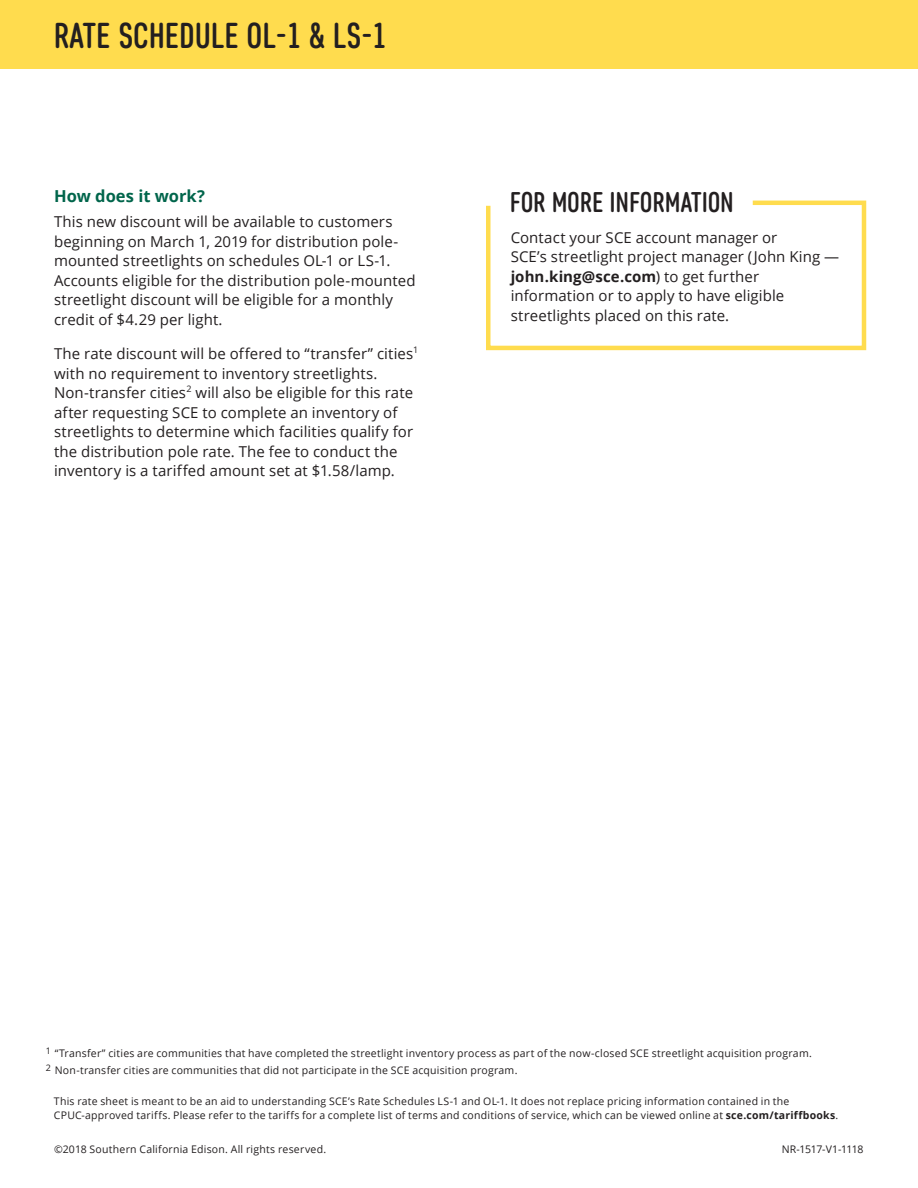
<style>
.page{position:relative;width:918px;height:1188px;background:#fff}
.page>*{position:absolute;margin:0;border:0;box-sizing:border-box;transform-origin:0 0}
.t1{font:500 36px "Core Sans DS47 Cn";letter-spacing:.015em;color:#231f20}
.t2{font:500 28.5px "Core Sans DS47 Cn";letter-spacing:.015em;color:#231f20}
.t3{font:700 16.5px "Open Sans";color:#00654b}
.t4{font:15px/19.5px "Open Sans";letter-spacing:.005em;color:#231f20}
.t5{font:10.5px/16.5px "Open Sans";letter-spacing:.02em;color:#231f20}
.t6{font:10.5px "Open Sans";letter-spacing:-.035em;color:#231f20}
.s1{font-weight:700}
</style>
<div class="page">
<div style="left:0;top:0;width:918px;height:69px;background:#ffdc4e"></div>
<svg style="left:486px;top:200px;width:381px;height:151px"></svg>
<h1 class="t1" style="left:54px;top:14px;width:334px">RATE SCHEDULE OL-1 &amp; LS-1</h1>
<p class="t3" style="left:54px;top:184px;width:153px">How does it work?</p>
<p class="t4" style="left:54px;top:212px;width:363px">This new discount will be available to customers beginning on March 1, 2019 for distribution pole&shy;mounted streetlights on schedules OL-1 or LS-1.<br>Accounts eligible for the distribution pole-mounted streetlight discount will be eligible for a monthly credit of $4.29 per light.</p>
<p class="t4" style="left:54px;top:344px;width:366px">The rate discount will be offered to “transfer” cities<sup>1 </sup>with no requirement to inventory streetlights.<br>Non-transfer cities<sup>2</sup> will also be eligible for this rate after requesting SCE to complete an inventory of streetlights to determine which facilities qualify for the distribution pole rate. The fee to conduct the inventory is a tariffed amount set at $1.58/lamp.</p>
<h2 class="t2" style="left:510px;top:186px;width:225px">FOR MORE INFORMATION</h2>
<p class="t4" style="left:511px;top:227px;width:330px">Contact your SCE account manager or<br>SCE’s streetlight project manager (John King — <span class="s1">john.king@sce.com</span>) to get further information or to apply to have eligible streetlights placed on this rate.</p>
<p class="t5" style="left:46px;top:1045px;width:768px"><sup>1</sup> “Transfer” cities are communities that have completed the streetlight inventory process as part of the now-closed SCE streetlight acquisition program.<br><sup>2</sup> Non-transfer cities are communities that did not participate in the SCE acquisition program.</p>
<p class="t5" style="left:54px;top:1095px;width:786px;line-height:13.5px">This rate sheet is meant to be an aid to understanding SCE’s Rate Schedules LS-1 and OL-1. It does not replace pricing information contained in the<br>CPUC-approved tariffs. Please refer to the tariffs for a complete list of terms and conditions of service, which can be viewed online at <span class="s1">sce.com/tariffbooks</span>.</p>
<p class="t5" style="left:54px;top:1141px;width:273px">©2018 Southern California Edison. All rights reserved.</p>
<p class="t6" style="left:782px;top:1142px;width:83px">NR-1517-V1-1118</p>
</div>
